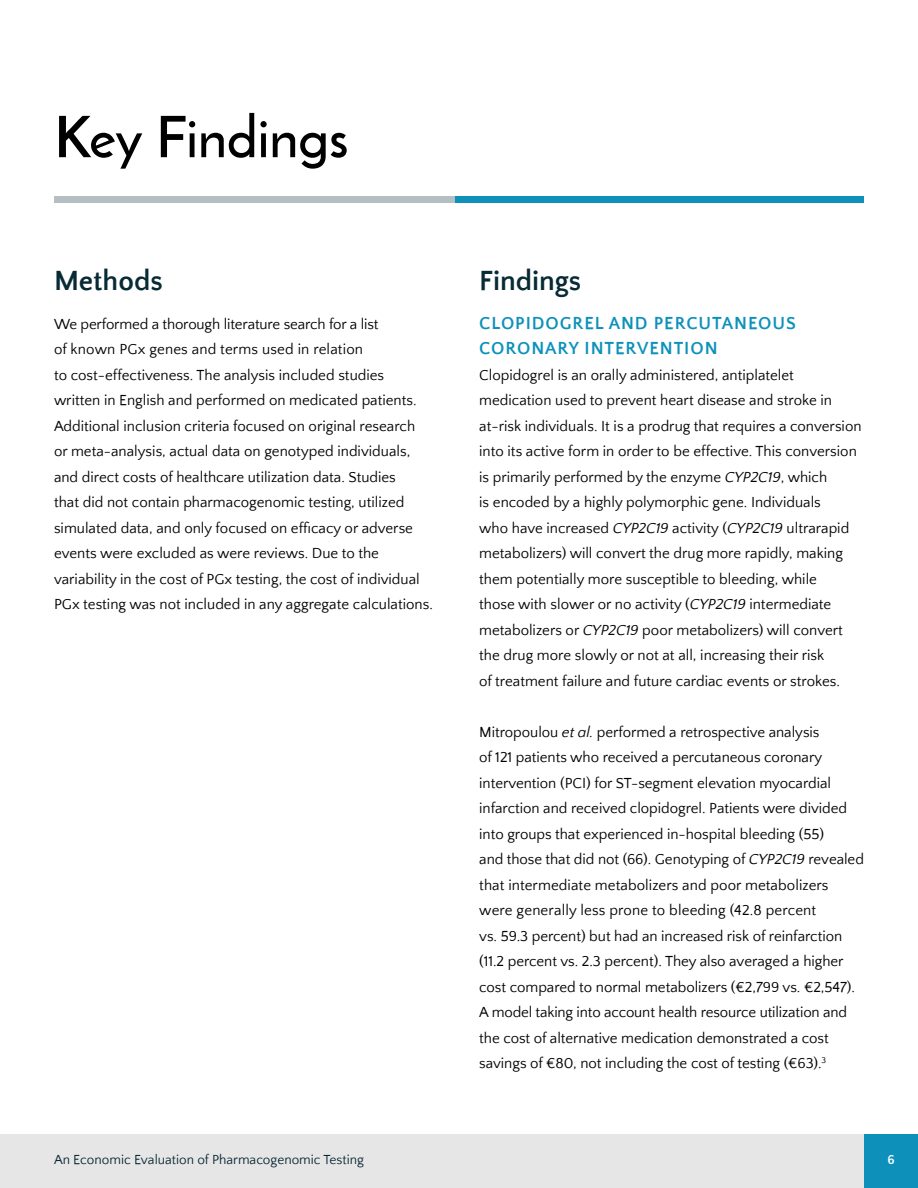
<style>
.page{position:relative;width:918px;height:1188px;background:#fff}
.page>*{position:absolute;margin:0;border:0;box-sizing:border-box;transform-origin:0 0}
.t1{font:57px "Reem Kufi";color:#000}
.t2{font:700 28.5px "Quattrocento Sans";color:#072a35}
.t3{font:700 18px/25.5px "Quattrocento Sans";letter-spacing:.05em;color:#0d91bb}
.t4{font:15px/25.5px "Quattrocento Sans";color:#000}
.t5{font:13.5px "Quattrocento Sans";color:#072a35}
.t6{font:700 13.5px "Quattrocento Sans";color:#fff}
.s1{font-style:italic}
</style>
<div class="page">
<div style="left:0;top:1134px;width:872px;height:54px;background:#e7e6e6"></div>
<div style="left:864px;top:1134px;width:54px;height:54px;background:#0d91bb"></div>
<div style="left:54px;top:197px;width:408px;height:6px;background:#b3bfc2"></div>
<div style="left:456px;top:197px;width:408px;height:6px;background:#0d91bb"></div>
<h1 class="t1" style="left:54px;top:99px;width:296px">Key Findings</h1>
<h2 class="t2" style="left:54px;top:266px;width:110px">Methods</h2>
<p class="t4" style="left:54px;top:312px;width:380px">We performed a thorough literature search for a list<br>of known PGx genes and terms used in relation<br>to cost-effectiveness. The analysis included studies written in English and performed on medicated patients.<br>Additional inclusion criteria focused on original research<br>or meta-analysis, actual data on genotyped individuals, and direct costs of healthcare utilization data. Studies<br>that did not contain pharmacogenomic testing, utilized simulated data, and only focused on efficacy or adverse events were excluded as were reviews. Due to the variability in the cost of PGx testing, the cost of individual PGx testing was not included in any aggregate calculations.</p>
<h2 class="t2" style="left:479px;top:266px;width:104px">Findings</h2>
<p class="t3" style="left:479px;top:311px;width:318px">CLOPIDOGREL AND PERCUTANEOUS<br>CORONARY INTERVENTION</p>
<p class="t4" style="left:479px;top:363px;width:384px">Clopidogrel is an orally administered, antiplatelet medication used to prevent heart disease and stroke in at-risk individuals. It is a prodrug that requires a conversion into its active form in order to be effective. This conversion is primarily performed by the enzyme <span class="s1">CYP2C19</span>, which<br>is encoded by a highly polymorphic gene. Individuals<br>who have increased <span class="s1">CYP2C19</span> activity (<span class="s1">CYP2C19</span> ultrarapid metabolizers) will convert the drug more rapidly, making them potentially more susceptible to bleeding, while<br>those with slower or no activity (<span class="s1">CYP2C19</span> intermediate metabolizers or <span class="s1">CYP2C19</span> poor metabolizers) will convert the drug more slowly or not at all, increasing their risk<br>of treatment failure and future cardiac events or strokes.</p>
<p class="t4" style="left:479px;top:720px;width:386px">Mitropoulou <span class="s1">et al.</span> performed a retrospective analysis<br>of 121 patients who received a percutaneous coronary intervention (PCI) for ST-segment elevation myocardial infarction and received clopidogrel. Patients were divided into groups that experienced in-hospital bleeding (55)<br>and those that did not (66). Genotyping of <span class="s1">CYP2C19</span> revealed that intermediate metabolizers and poor metabolizers were generally less prone to bleeding (42.8 percent<br>vs. 59.3 percent) but had an increased risk of reinfarction (11.2 percent vs. 2.3 percent). They also averaged a higher cost compared to normal metabolizers (€2,799 vs. €2,547).<br>A model taking into account health resource utilization and the cost of alternative medication demonstrated a cost savings of €80, not including the cost of testing (€63).<sup>3</sup></p>
<p class="t5" style="left:54px;top:1152px;width:312px">An Economic Evaluation of Pharmacogenomic Testing</p>
<p class="t6" style="left:887px;top:1152px;width:9px">6</p>
</div>
